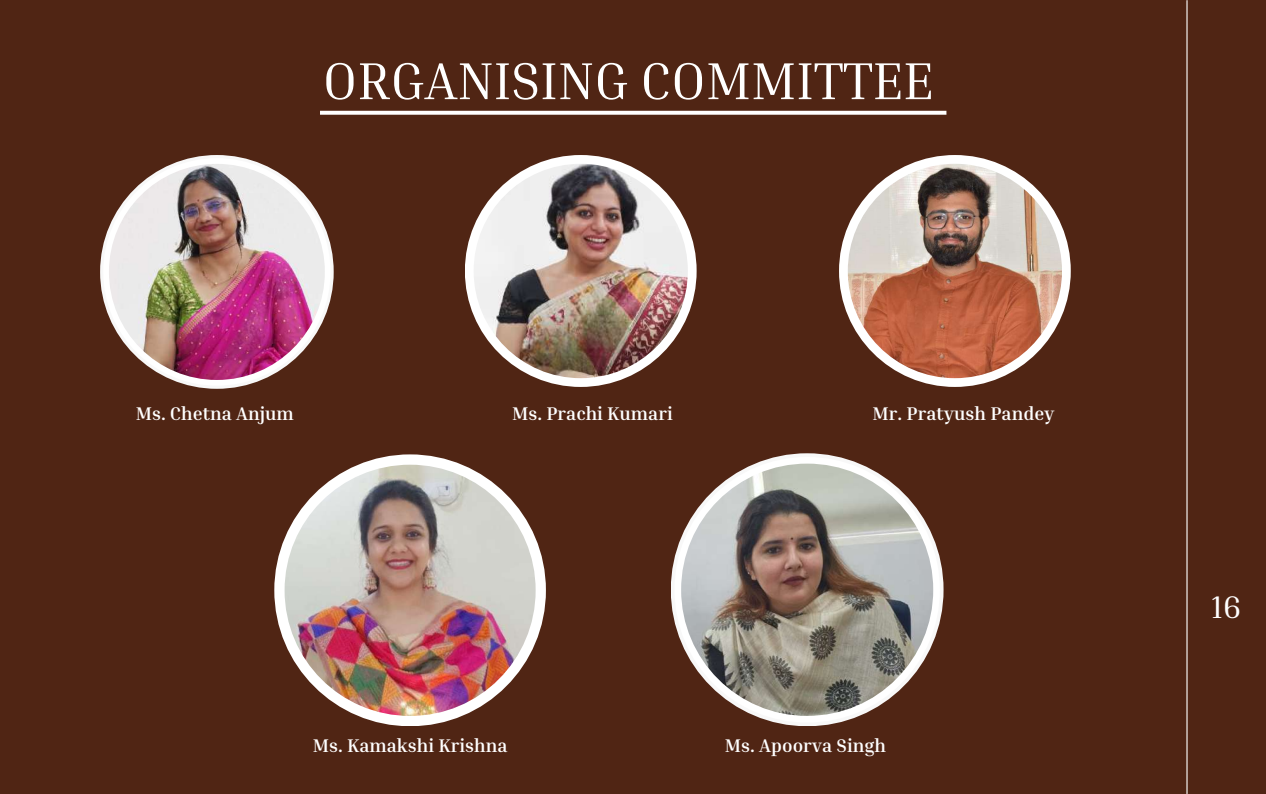
<style>
.page{position:relative;width:1266px;height:794px;background:#fff}
.page>*{position:absolute;margin:0;border:0;box-sizing:border-box;transform-origin:0 0}
.t1{font:52.5px "Inria Serif";color:#fff}
.t2{font:32.03px "Inria Serif";color:#fff}
.t3{font:700 18.75px "Inria Serif";color:#fff}
</style>
<div class="page">
<div style="left:0;top:0;width:1266px;height:793px;background:#502514"></div>
<hr style="left:1186px;top:1px;width:1px;height:792px;background:#fff">
<svg style="left:320px;top:111px;width:626px;height:4px;background:#f2efee"></svg>
<div style="left:465px;top:155px;width:231px;height:232px;background:#fff;border-radius:50%"></div>
<img style="left:474px;top:164px;width:214px;height:214px;border-radius:50%">
<div style="left:839px;top:155px;width:231px;height:232px;background:#fff;border-radius:50%"></div>
<img style="left:848px;top:164px;width:214px;height:214px;border-radius:50%">
<div style="left:671px;top:453px;width:272px;height:272px;background:#f8f8f8;border-radius:50%"></div>
<div style="left:674px;top:456px;width:266px;height:266px;background:#fff;border-radius:50%"></div>
<img style="left:681px;top:463px;width:252px;height:252px;border-radius:50%">
<div style="left:100px;top:155px;width:234px;height:233px;background:#f8f8f8;border-radius:50%"></div>
<div style="left:103px;top:158px;width:227px;height:227px;background:#fff;border-radius:50%"></div>
<img style="left:109px;top:164px;width:216px;height:216px;border-radius:50%">
<div style="left:274px;top:454px;width:272px;height:271px;background:#fff;border-radius:50%"></div>
<img style="left:285px;top:464px;width:250px;height:251px;border-radius:50%">
<h1 class="t1" style="left:322px;top:48px;width:612px">ORGANISING COMMITTEE</h1>
<p class="t3" style="left:136px;top:401px;width:160px">Ms. Chetna Anjum</p>
<p class="t3" style="left:512px;top:401px;width:162px">Ms. Prachi Kumari</p>
<p class="t3" style="left:872px;top:401px;width:183px">Mr. Pratyush Pandey</p>
<p class="t3" style="left:313px;top:733px;width:196px">Ms. Kamakshi Krishna</p>
<p class="t3" style="left:725px;top:733px;width:163px">Ms. Apoorva Singh</p>
<h2 class="t2" style="left:1211px;top:586px;width:31px">16</h2>
</div>
